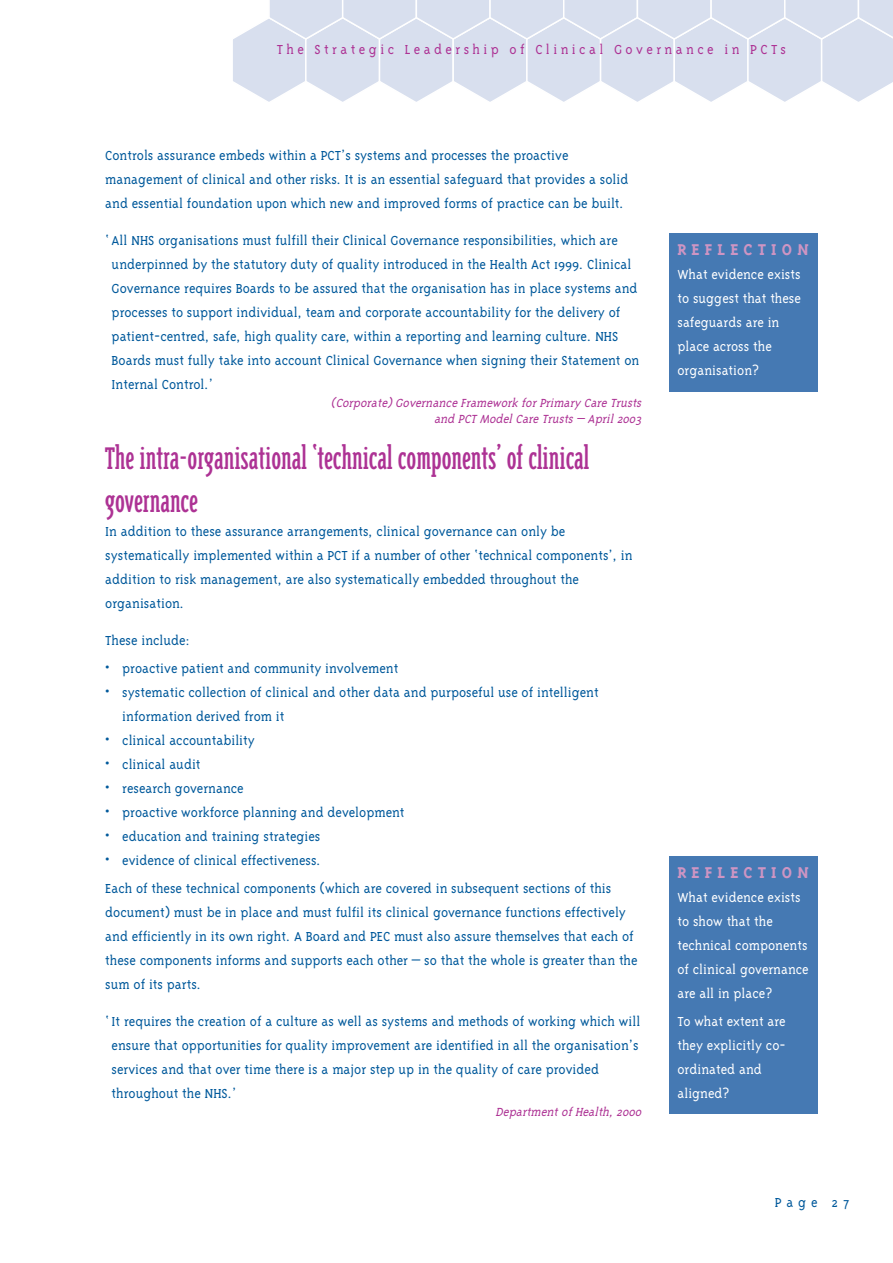
<style>
.page{position:relative;width:893px;height:1263px;background:#fff}
.page>*{position:absolute;margin:0;border:0;box-sizing:border-box;transform-origin:0 0}
.t1{font:36px/43.2px "Triplex Cond Serif";color:#ad3294}
.t2{font:700 18px "Triplex Serif";letter-spacing:.285em;color:#ce95c3}
.t3{font:300 15px/24px "Triplex Serif";color:#00599b}
.t4{font:300 15px/24px "Triplex Serif";color:#fff}
.t5{font:300 15px "Triplex Serif";letter-spacing:.23em;color:#ad3294}
.t6{font:italic 300 13.5px/16.2px "Triplex Serif";color:#ad3294;text-align:right}
</style>
<div class="page">
<svg style="left:233px;top:0;width:659px;height:102px;background:#dde3f0"></svg>
<div style="left:669px;top:233px;width:148px;height:158px;background:#4579b3"></div>
<div style="left:669px;top:856px;width:148px;height:257px;background:#4579b3"></div>
<p class="t5" style="left:277px;top:43px;width:511px">The Strategic Leadership of Clinical Governance in PCTs</p>
<p class="t3" style="left:105px;top:144px;width:524px">Controls assurance embeds within a PCT’s systems and processes the proactive management of clinical and other risks. It is an essential safeguard that provides a solid and essential foundation upon which new and improved forms of practice can be built.</p>
<p class="t3" style="left:112px;top:229px;width:529px;text-indent:-6px">‘ All NHS organisations must fulfill their Clinical Governance responsibilities, which are underpinned by the statutory duty of quality introduced in the Health Act 1999. Clinical Governance requires Boards to be assured that the organisation has in place systems and processes to support individual, team and corporate accountability for the delivery of patient-centred, safe, high quality care, within a reporting and learning culture. NHS Boards must fully take into account Clinical Governance when signing their Statement on Internal Control.’</p>
<p class="t6" style="left:331px;top:396px;width:314px">(Corporate)Governance Framework forPrimary Care Trusts and PCT ModelCare Trusts– April2003</p>
<h1 class="t1" style="left:105px;top:438px;width:485px">The intra-organisational ‘technical components’ of clinical governance</h1>
<p class="t3" style="left:105px;top:521px;width:529px">In addition to these assurance arrangements, clinical governance can only be systematically implemented within a PCT if a number of other ‘technical components’, in addition to risk management, are also systematically embedded throughout the organisation.</p>
<p class="t3" style="left:105px;top:629px;width:86px">These include:</p>
<p class="t3" style="left:105px;top:658px;width:294px">• proactive patient and community involvement</p>
<p class="t3" style="left:122px;top:682px;width:478px;text-indent:-17px">• systematic collection of clinical and other data and purposeful use of intelligent information derived from it</p>
<p class="t3" style="left:105px;top:730px;width:151px">• clinical accountability</p>
<p class="t3" style="left:105px;top:754px;width:97px">• clinical audit</p>
<p class="t3" style="left:105px;top:778px;width:140px">• research governance</p>
<p class="t3" style="left:105px;top:802px;width:301px">• proactive workforce planning and development</p>
<p class="t3" style="left:105px;top:826px;width:217px">• education and training strategies</p>
<p class="t3" style="left:105px;top:847px;width:507px;line-height:28.2px">• evidence of clinical effectiveness.<br>Each of these technical components (which are covered in subsequent sections of this</p>
<p class="t3" style="left:105px;top:902px;width:534px">document) must be in place and must fulfil its clinical governance functions effectively and efficiently in its own right. A Board and PEC must also assure themselves that each of these components informs and supports each other – so that the whole is greater than the sum of its parts.</p>
<p class="t3" style="left:112px;top:1011px;width:530px;text-indent:-6px">‘ It requires the creation of a culture as well as systems and methods of working which will ensure that opportunities for quality improvement are identified in all the organisation’s services and that over time there is a major step up in the quality of care provided throughout the NHS.’</p>
<p class="t6" style="left:495px;top:1105px;width:150px">DepartmentofHealth,2000</p>
<p class="t2" style="left:677px;top:242px;width:133px">REFLECTION</p>
<p class="t4" style="left:677px;top:263px;width:125px">What evidence exists to suggest that these safeguards are in place across the organisation?</p>
<p class="t2" style="left:677px;top:865px;width:133px">REFLECTION</p>
<p class="t4" style="left:677px;top:886px;width:133px">What evidence exists to show that the technical components of clinical governance are all in place?</p>
<p class="t4" style="left:677px;top:1010px;width:110px">To what extent are they explicitly co&shy;ordinated and aligned?</p>
<p class="t3" style="left:774px;top:1191px;width:76px">Page 27</p>
</div>
